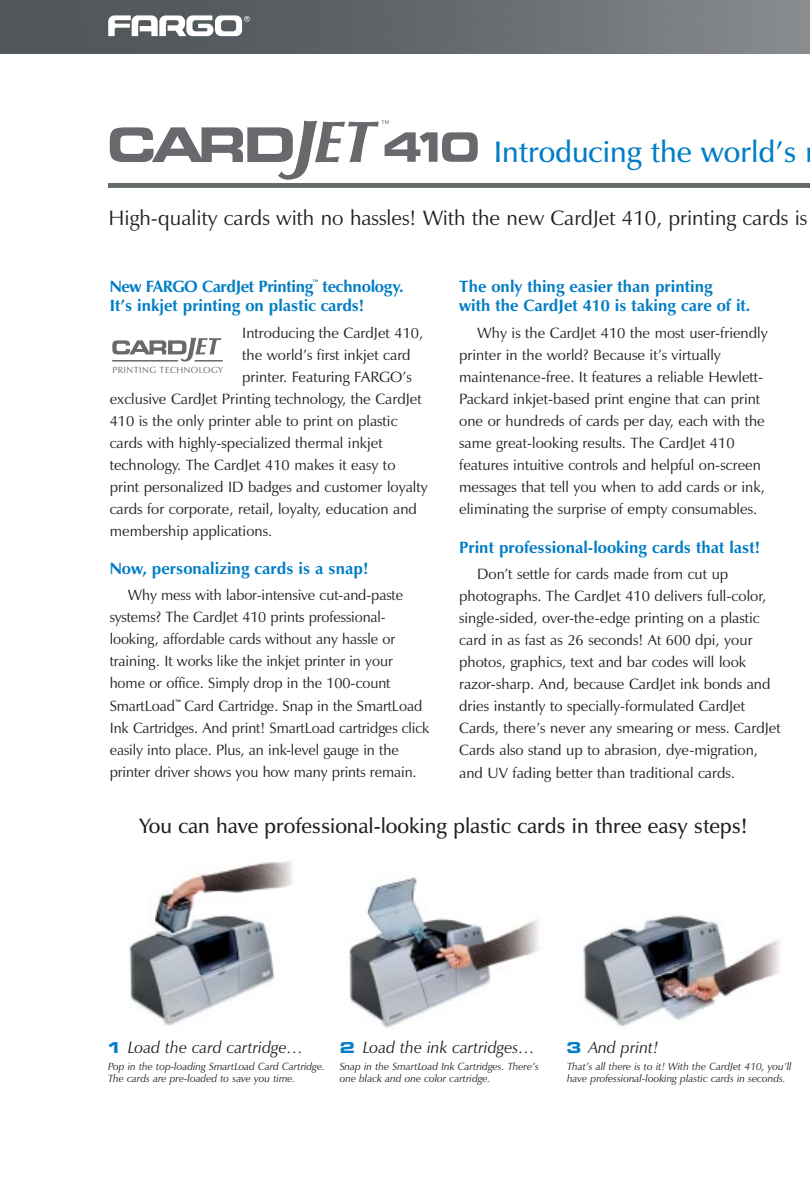
<style>
.page{position:relative;width:810px;height:1188px;background:#fff}
.page>*{position:absolute;margin:0;border:0;box-sizing:border-box;transform-origin:0 0}
.t1{font:600 30px "Zapf Humanist 601 BT";color:#007dc6}
.t2{font:21px "Zapf Humanist 601 BT";color:#231f1f}
.t3{font:600 21px "Zapf Humanist 601 BT";color:#231f1f}
.t4{font:700 16.5px/19.4px "Zapf Humanist 601 BT";color:#007dc6}
.t5{font:italic 16.5px "Zapf Humanist 601 BT";color:#231f1f}
.t6{font:15px/22px "Zapf Humanist 601 BT";color:#231f1f}
.t7{font:13.5px "Zapf Humanist 601 BT";color:#63686b}
.t8{font:italic 10.5px/12px "Zapf Humanist 601 BT";color:#231f1f}
.t9{font:9px "Zapf Humanist 601 BT";letter-spacing:.055em;color:#63686b}
.s1{font-family:"Euro Technic Ext";font-weight:700;font-style:normal;font-size:13.5px;color:#007dc6}
</style>
<div class="page">
<div style="left:108px;top:183px;width:702px;height:5px;background:#63686b"></div>
<img style="left:0;top:0;width:810px;height:54px">
<svg style="left:108px;top:15px;width:142px;height:21px"></svg>
<img style="left:129px;top:861px;width:164px;height:165px">
<img style="left:349px;top:877px;width:190px;height:152px">
<img style="left:579px;top:915px;width:201px;height:112px">
<svg style="left:110px;top:121px;width:269px;height:59px"></svg>
<svg style="left:385px;top:132px;width:93px;height:30px"></svg>
<svg style="left:112px;top:338px;width:109px;height:24px"></svg>
<hr style="left:195px;top:360px;width:28px;height:2px;background:#63686b">
<p class="t7" style="left:380px;top:121px;width:13px">™</p>
<h1 class="t1" style="left:494px;top:140px;width:304px">Introducing the world’s</h1>
<h2 class="t2" style="left:108px;top:210px;width:700px">High-quality cards with no hassles! With the new CardJet 410, printing cards is</h2>
<p class="t4" style="left:110px;top:278px;width:296px">New FARGO CardJet Printing<sup>™</sup> technology.<br>It’s inkjet printing on plastic cards!</p>
<p class="t6" style="left:242px;top:323px;width:183px">Introducing the CardJet 410,</p>
<p class="t6" style="left:242px;top:345px;width:170px">the world’s first inkjet card</p>
<p class="t6" style="left:242px;top:367px;width:171px">printer. Featuring FARGO’s</p>
<p class="t6" style="left:110px;top:389px;width:314px">exclusive CardJet Printing technology, the CardJet</p>
<p class="t6" style="left:110px;top:411px;width:289px">410 is the only printer able to print on plastic</p>
<p class="t6" style="left:110px;top:433px;width:275px">cards with highly-specialized thermal inkjet</p>
<p class="t6" style="left:110px;top:455px;width:287px">technology. The CardJet 410 makes it easy to</p>
<p class="t6" style="left:110px;top:477px;width:320px">print personalized ID badges and customer loyalty</p>
<p class="t6" style="left:110px;top:499px;width:309px">cards for corporate, retail, loyalty, education and</p>
<p class="t6" style="left:110px;top:522px;width:164px">membership applications.</p>
<p class="t4" style="left:110px;top:560px;width:260px">Now, personalizing cards is a snap!</p>
<p class="t6" style="left:110px;top:586px;width:321px;text-indent:18px">Why mess with labor-intensive cut-and-paste systems? The CardJet 410 prints professional&shy;looking, affordable cards without any hassle or training. It works like the inkjet printer in your home or office. Simply drop in the 100-count SmartLoad<sup>™</sup> Card Cartridge. Snap in the SmartLoad Ink Cartridges. And print! SmartLoad cartridges click easily into place. Plus, an ink-level gauge in the printer driver shows you how many prints remain.</p>
<p class="t9" style="left:112px;top:367px;width:112px">PRINTING TECHNOLOGY</p>
<p class="t4" style="left:459px;top:278px;width:293px">The only thing easier than printing<br>with the CardJet 410 is taking care of it.</p>
<p class="t6" style="left:459px;top:323px;width:310px;text-indent:18px">Why is the CardJet 410 the most user-friendly printer in the world? Because it’s virtually maintenance-free. It features a reliable Hewlett-Packard inkjet-based print engine that can print one or hundreds of cards per day, each with the same great-looking results. The CardJet 410 features intuitive controls and helpful on-screen messages that tell you when to add cards or ink, eliminating the surprise of empty consumables.</p>
<p class="t4" style="left:459px;top:539px;width:302px">Print professional-looking cards that last!</p>
<p class="t6" style="left:459px;top:564px;width:323px;text-indent:18px">Don’t settle for cards made from cut up photographs. The CardJet 410 delivers full-color, single-sided, over-the-edge printing on a plastic card in as fast as 26 seconds! At 600 dpi, your photos, graphics, text and bar codes will look razor-sharp. And, because CardJet ink bonds and dries instantly to specially-formulated CardJet Cards, there’s never any smearing or mess. CardJet Cards also stand up to abrasion, dye-migration, and UV fading better than traditional cards.</p>
<h2 class="t3" style="left:139px;top:818px;width:610px">You can have professional-looking plastic cards in three easy steps!</h2>
<p class="t5" style="left:108px;top:1041px;width:197px"><span class="s1">1</span> Load the card cartridge…</p>
<p class="t8" style="left:108px;top:1062px;width:218px">Pop in the top-loading SmartLoad Card Cartridge.<br>The cards are pre-loaded to save you time.</p>
<p class="t5" style="left:340px;top:1041px;width:196px"><span class="s1">2</span> Load the ink cartridges…</p>
<p class="t8" style="left:340px;top:1062px;width:201px">Snap in the SmartLoad Ink Cartridges. There’s one black and one color cartridge.</p>
<p class="t8" style="left:567px;top:1062px;width:226px">That’s all there is to it! With the CardJet 410, you’ll have professional-looking plastic cards in seconds.</p>
<p class="t5" style="left:567px;top:1041px;width:93px"><span class="s1">3</span> And print!</p>
</div>
